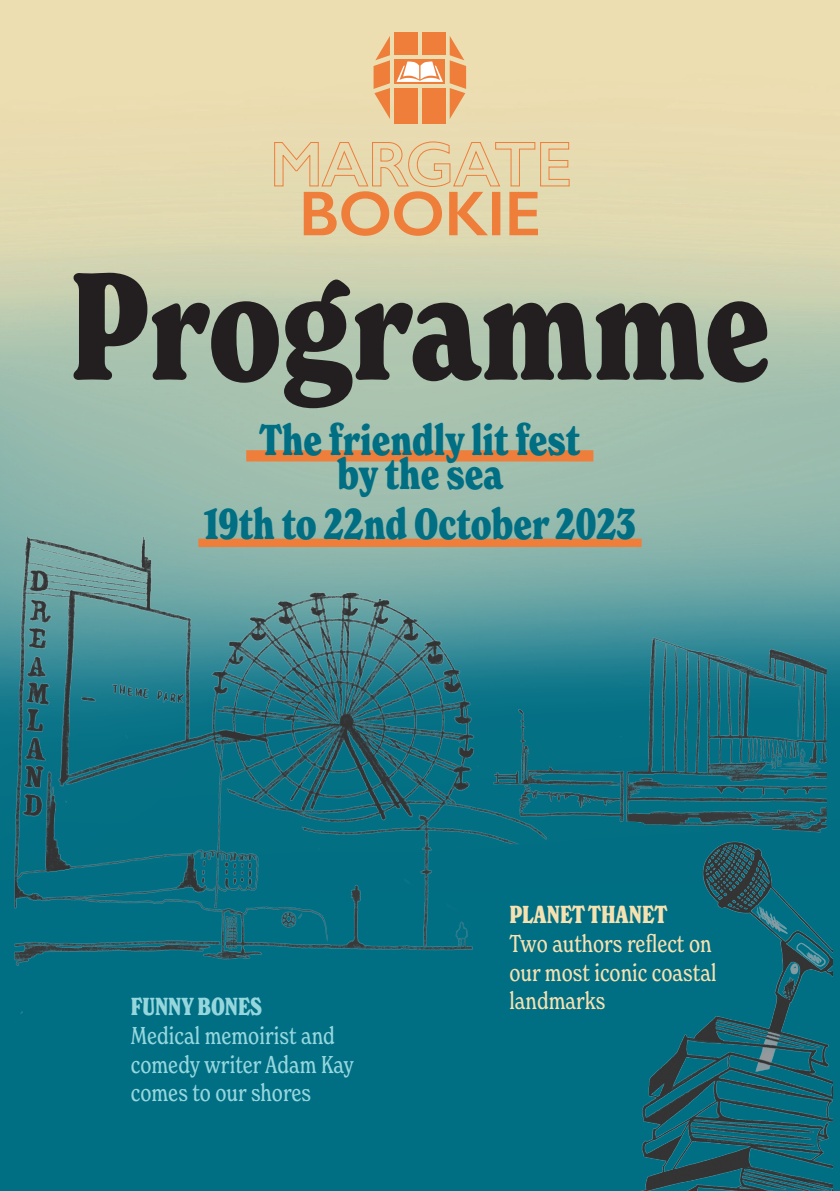
<style>
.page{position:relative;width:840px;height:1191px;background:#fff}
.page>*{position:absolute;margin:0;border:0;box-sizing:border-box;transform-origin:0 0}
.t1{font:700 condensed 148px "New Spirit";color:#231f20}
.t2{font:700 condensed 42px/33.6px "New Spirit";color:#006e83;text-align:center}
.t3{font:condensed 24px/28.8px "New Spirit";color:#96d7de}
.t4{font:condensed 24px/28.8px "New Spirit";color:#f6e1b1}
.t5{font:700 condensed 24px "New Spirit";color:#f6e1b1}
.t6{font:700 condensed 24px "New Spirit";color:#96d7de}
</style>
<div class="page">
<img style="left:0;top:0;width:839px;height:1191px">
<img style="left:7px;top:348px;width:825px;height:843px">
<svg style="left:273px;top:141px;width:296px;height:95px;background:#e5c595"></svg>
<div style="left:394px;top:59px;width:51px;height:25px;background:#ee7e3a"></div>
<svg style="left:396px;top:61px;width:47px;height:21px"></svg>
<div style="left:394px;top:32px;width:23px;height:23px;background:#ee7e3a"></div>
<div style="left:394px;top:88px;width:23px;height:36px;background:#ee7e3a"></div>
<div style="left:422px;top:32px;width:23px;height:23px;background:#ee7e3a"></div>
<div style="left:422px;top:88px;width:23px;height:36px;background:#ee7e3a"></div>
<svg style="left:373px;top:36px;width:17px;height:83px"></svg>
<svg style="left:449px;top:36px;width:17px;height:83px"></svg>
<div style="left:246px;top:450px;width:347px;height:11px;background:#ee7e3a"></div>
<div style="left:198px;top:538px;width:443px;height:9px;background:#ee7e3a"></div>
<h1 class="t1" style="left:69px;top:236px;width:702px">Programme</h1>
<h2 class="t2" style="left:259px;top:423px;width:322px">The friendly lit fest by the sea</h2>
<h2 class="t2" style="left:204px;top:508px;width:433px">19th to 22nd October 2023</h2>
<p class="t6" style="left:131px;top:991px;width:133px">FUNNY BONES</p>
<p class="t3" style="left:131px;top:1020px;width:225px">Medical memoirist and comedy writer Adam Kay comes to our shores</p>
<p class="t5" style="left:509px;top:899px;width:159px">PLANET THANET</p>
<p class="t4" style="left:509px;top:928px;width:208px">Two authors reflect on our most iconic coastal landmarks</p>
</div>
